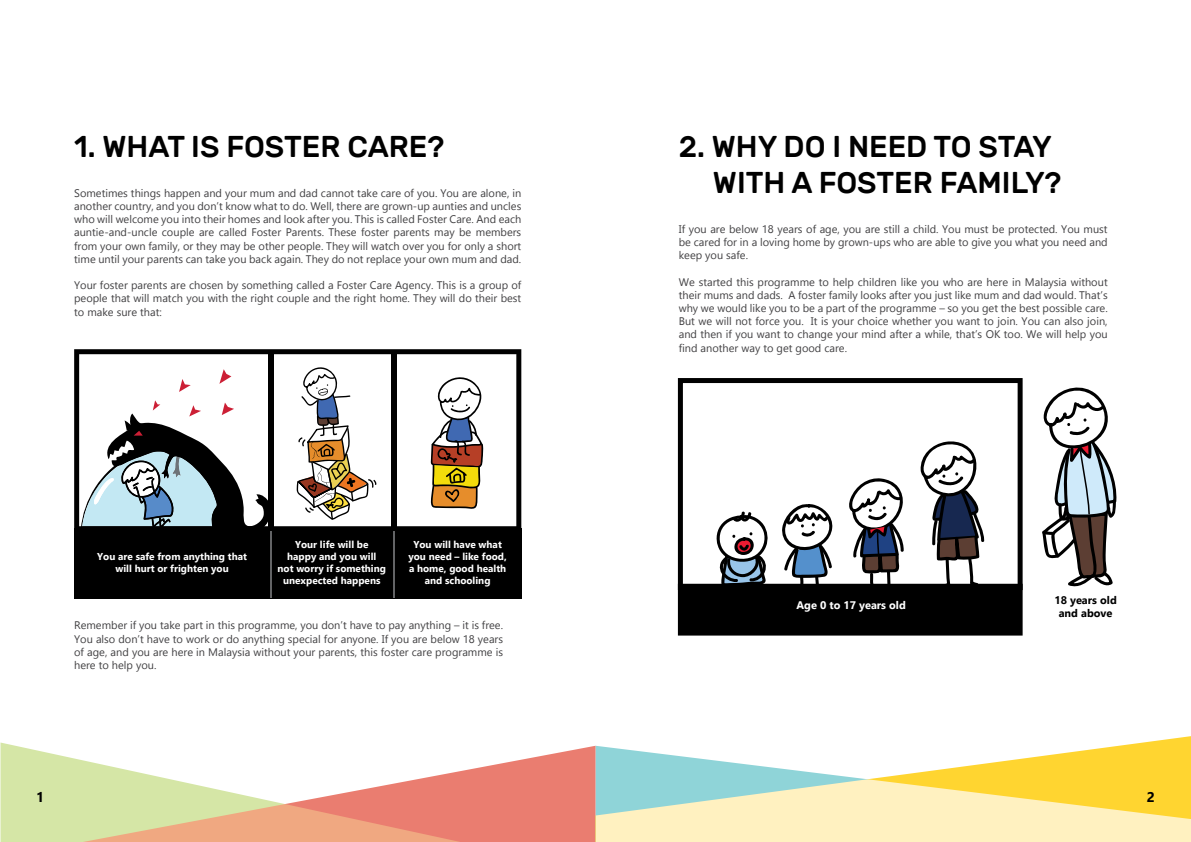
<style>
.page{position:relative;width:1191px;height:842px;background:#fff}
.page>*{position:absolute;margin:0;border:0;box-sizing:border-box;transform-origin:0 0}
.t1{font:500 30px "Rubik";color:#000}
.t2{font:700 14px "Gadugi";color:#000}
.t3{font:11px/13.2px "Gadugi";color:#414042;text-align:justify}
.t4{font:700 11px/13.2px "Gadugi";color:#000;text-align:center}
.t5{font:700 11px "Gadugi";color:#fff}
.t6{font:700 10px/12px "Gadugi";color:#fff;text-align:center}
</style>
<div class="page">
<svg style="left:595px;top:736px;width:596px;height:106px"></svg>
<svg style="left:0;top:742px;width:595px;height:100px"></svg>
<div style="left:74px;top:528px;width:447px;height:71px;background:#000"></div>
<svg style="left:74px;top:349px;width:447px;height:179px"></svg>
<div style="left:391px;top:353px;width:5px;height:175px;background:#000"></div>
<div style="left:268px;top:353px;width:5px;height:175px;background:#000"></div>
<hr style="left:393px;top:531px;width:1px;height:67px;background:#636466">
<hr style="left:270px;top:531px;width:1px;height:67px;background:#636466">
<svg style="left:297px;top:366px;width:80px;height:154px"></svg>
<svg style="left:430px;top:375px;width:54px;height:134px"></svg>
<svg style="left:179px;top:379px;width:12px;height:13px"></svg>
<svg style="left:219px;top:369px;width:12px;height:15px"></svg>
<svg style="left:81px;top:400px;width:194px;height:135px"></svg>
<svg style="left:709px;top:511px;width:65px;height:73px"></svg>
<svg style="left:781px;top:504px;width:56px;height:80px"></svg>
<svg style="left:847px;top:478px;width:56px;height:106px"></svg>
<svg style="left:1042px;top:387px;width:75px;height:200px"></svg>
<svg style="left:920px;top:441px;width:64px;height:143px"></svg>
<div style="left:678px;top:378px;width:344px;height:212px;border:5px solid #000"></div>
<div style="left:680px;top:586px;width:340px;height:47px;background:#000"></div>
<div style="left:678px;top:584px;width:344px;height:52px;border:5px solid #000"></div>
<h1 class="t1" style="left:74px;top:130px;width:190px">1. WHAT IS FOSTE</h1>
<h1 class="t1" style="left:320px;top:130px;width:125px">R CARE?</h1>
<p class="t3" style="left:74px;top:186px;width:449px">Sometimes things happen and your mum and dad cannot take care of you. You are alone, in another country, and you don’t know what to do. Well, there are grown-up aunties and uncles who will welcome you into their homes and look after you. This is called Foster Care. And each auntie-and-uncle couple are called Foster Parents. These foster parents may be members from your own family, or they may be other people. They will watch over you for only a short time until your parents can take you back again. They do not replace your own mum and dad.</p>
<p class="t3" style="left:74px;top:279px;width:449px">Your foster parents are chosen by something called a Foster Care Agency. This is a group of people that will match you with the right couple and the right home. They will do their best to make sure that:</p>
<p class="t6" style="left:97px;top:550px;width:151px">You are safe from anything that will hurt or frighten you</p>
<p class="t6" style="left:277px;top:538px;width:110px">Your life will be<br>happy and you will<br>not worry if something unexpected happens</p>
<p class="t6" style="left:408px;top:538px;width:100px">You will have what you need – like food, a home, good health and schooling</p>
<p class="t3" style="left:74px;top:619px;width:430px">Remember if you take part in this programme, you don’t have to pay anything – it is free.<br>You also don’t have to work or do anything special for anyone. If you are below 18 years of age, and you are here in Malaysia without your parents, this foster care programme is here to help you.</p>
<h1 class="t1" style="left:679px;top:130px;width:190px">2. WHY DO I NEED</h1>
<h1 class="t1" style="left:933px;top:130px;width:120px">TOSTAY</h1>
<h1 class="t1" style="left:713px;top:166px;width:143px">WITH A FOSTE</h1>
<h1 class="t1" style="left:912px;top:166px;width:150px">R FAM ILY?</h1>
<p class="t3" style="left:679px;top:222px;width:430px">If you are below 18 years of age, you are still a child. You must be protected. You must be cared for in a loving home by grown-ups who are able to give you what you need and keep you safe.</p>
<p class="t3" style="left:679px;top:275px;width:430px">We started this programme to help children like you who are here in Malaysia without their mums and dads. A foster family looks after you just like mum and dad would. That’s why we would like you to be a part of the programme – so you get the best possible care.<br>But we will not force you. It is your choice whether you want to join. You can also join, and then if you want to change your mind after a while, that’s OK too. We will help you find another way to get good care.</p>
<p class="t5" style="left:796px;top:598px;width:111px">Age 0 to 17 years old</p>
<p class="t4" style="left:1054px;top:593px;width:64px">18 years old and above</p>
<p class="t2" style="left:36px;top:789px;width:10px">1</p>
<p class="t2" style="left:1146px;top:789px;width:10px">2</p>
</div>
